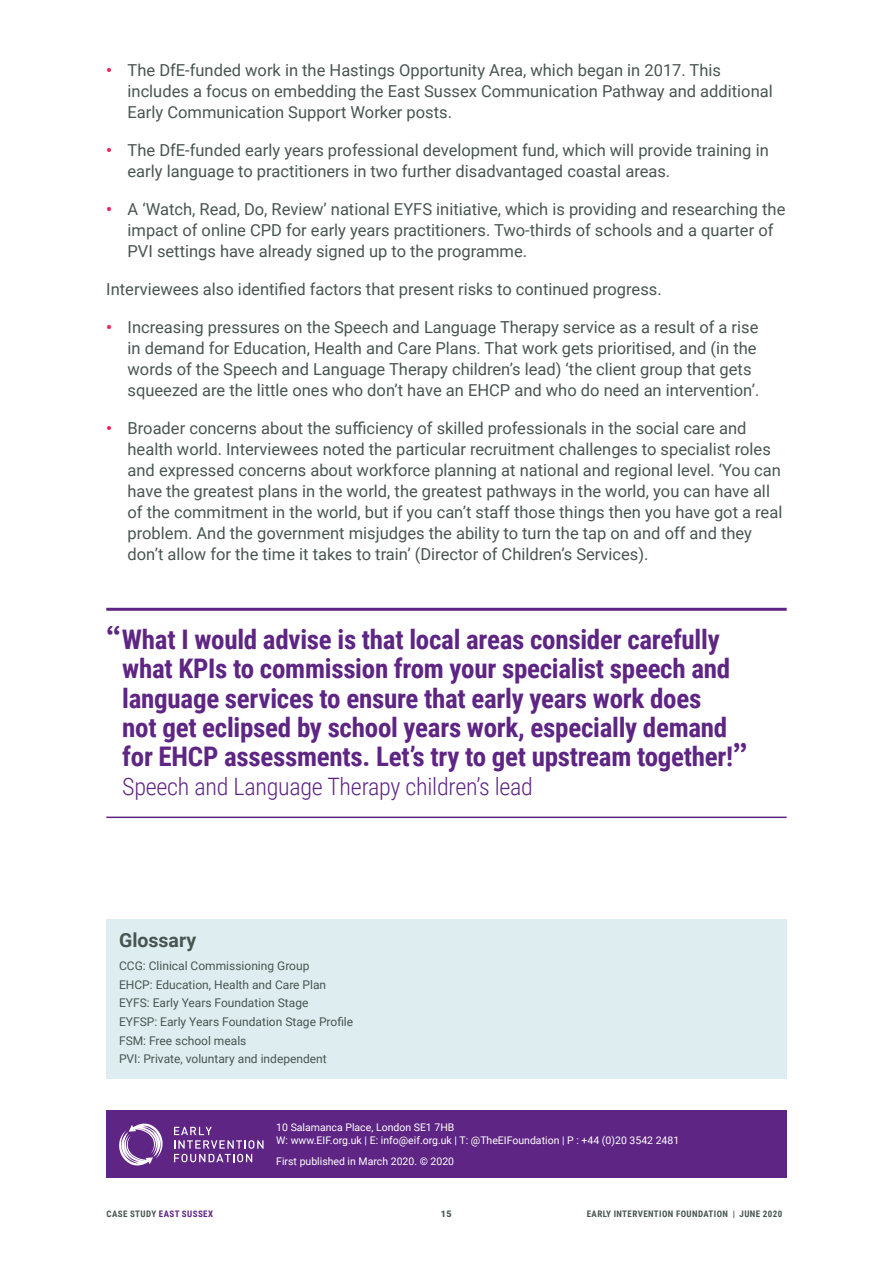
<style>
.page{position:relative;width:893px;height:1263px;background:#fff}
.page>*{position:absolute;margin:0;border:0;box-sizing:border-box;transform-origin:0 0}
.pullquote_purple{font:700 27px/29.2px "Roboto Condensed";letter-spacing:-.01em;color:#5e2584}
.pullquote_purple-2{font:300 24px "Roboto Condensed";letter-spacing:-.01em;color:#5e2584}
.EIF_glossary_box_hea{font:700 19.5px "Roboto";color:#495550}
.body_para{font:16.5px/21px "Roboto";color:#495550}
.EIF_glossary_box_bod{font:12px "Roboto";color:#495550}
.EIF_boiler_plate_bod{font:10.5px/12.6px "Roboto";color:#fff}
.t1{font:700 9px "Roboto Condensed";letter-spacing:.045em;color:#495550}
.t2{font:700 9px "Roboto Condensed";letter-spacing:.045em;color:#5e2584}
.t3{font:900 9px "Roboto";color:#495550}
.s1{font-weight:700;color:#ee1e5b}
.s2{font-family:"Arial Rounded MT Bold";font-weight:400;font-size:31.5px}
.s3{color:#495550}
</style>
<div class="page">
<div style="left:106px;top:1111px;width:681px;height:67px;background:#5e2584"></div>
<svg style="left:119px;top:1123px;width:44px;height:42px"></svg>
<svg style="left:174px;top:1127px;width:90px;height:35px"></svg>
<hr style="left:106px;top:608px;width:681px;height:3px;background:#5e2584">
<hr style="left:106px;top:816px;width:681px;height:2px;background:#5e2584">
<div style="left:106px;top:919px;width:681px;height:58px;background:#ddedf0"></div>
<div style="left:106px;top:967px;width:681px;height:37px;background:#ddedf0"></div>
<div style="left:106px;top:1004px;width:681px;height:37px;background:#ddedf0"></div>
<div style="left:106px;top:1041px;width:681px;height:38px;background:#ddedf0"></div>
<p class="body_para" style="left:128px;top:59px;width:647px;text-indent:-21px"><span class="s1">•</span> The DfE-funded work in the Hastings Opportunity Area, which began in 2017. This includes a focus on embedding the East Sussex Communication Pathway and additional<br>Early Communication Support Worker posts.</p>
<p class="body_para" style="left:128px;top:139px;width:643px;text-indent:-21px"><span class="s1">•</span> The DfE-funded early years professional development fund, which will provide training in early language to practitioners in two further disadvantaged coastal areas.</p>
<p class="body_para" style="left:128px;top:198px;width:659px;text-indent:-21px"><span class="s1">•</span> A ‘Watch, Read, Do, Review’ national EYFS initiative, which is providing and researching the impact of online CPD for early years practitioners. Two-thirds of schools and a quarter of<br>PVI settings have already signed up to the programme.</p>
<p class="body_para" style="left:106px;top:278px;width:557px">Interviewees also identified factors that present risks to continued progress.</p>
<p class="body_para" style="left:128px;top:316px;width:633px;text-indent:-21px"><span class="s1">•</span> Increasing pressures on the Speech and Language Therapy service as a result of a rise in demand for Education, Health and Care Plans. That work gets prioritised, and (in the words of the Speech and Language Therapy children’s lead) ‘the client group that gets squeezed are the little ones who don’t have an EHCP and who do need an intervention’.</p>
<p class="body_para" style="left:128px;top:417px;width:656px;text-indent:-21px"><span class="s1">•</span> Broader concerns about the sufficiency of skilled professionals in the social care and health world. Interviewees noted the particular recruitment challenges to specialist roles and expressed concerns about workforce planning at national and regional level. ‘You can have the greatest plans in the world, the greatest pathways in the world, you can have all of the commitment in the world, but if you can’t staff those things then you have got a real problem. And the government misjudges the ability to turn the tap on and off and they don’t allow for the time it takes to train’ (Director of Children’s Services).</p>
<p class="pullquote_purple" style="left:122px;top:624px;width:627px;text-indent:-16px"><span class="s2">“</span>What I would advise is that local areas consider carefully what KPIs to commission from your specialist speech and language services to ensure that early years work does<br>not get eclipsed by school years work, especially demand for EHCP assessments. Let’s try to get upstream together!<span class="s2">”</span></p>
<p class="pullquote_purple-2" style="left:122px;top:770px;width:412px">Speech and Language Therapy children’s lead</p>
<p class="EIF_glossary_box_hea" style="left:119px;top:926px;width:79px">Glossary</p>
<p class="EIF_glossary_box_bod" style="left:119px;top:957px;width:192px">CCG: Clinical Commissioning Group</p>
<p class="EIF_glossary_box_bod" style="left:119px;top:976px;width:209px">EHCP: Education, Health and Care Plan</p>
<p class="EIF_glossary_box_bod" style="left:119px;top:994px;width:191px">EYFS: Early Years Foundation Stage</p>
<p class="EIF_glossary_box_bod" style="left:119px;top:1013px;width:236px">EYFSP: Early Years Foundation Stage Profile</p>
<p class="EIF_glossary_box_bod" style="left:119px;top:1032px;width:129px">FSM: Free school meals</p>
<p class="EIF_glossary_box_bod" style="left:119px;top:1050px;width:209px">PVI: Private, voluntary and independent</p>
<p class="EIF_boiler_plate_bod" style="left:276px;top:1121px;width:405px">10 Salamanca Place, London SE1 7HB<br>W: www.EIF.org.uk | E: info@eif.org.uk | T: @TheEIFoundation | P : +44 (0)20 3542 2481</p>
<p class="EIF_boiler_plate_bod" style="left:276px;top:1155px;width:179px">First published in March 2020. © 2020</p>
<p class="t2" style="left:106px;top:1207px;width:108px"><span class="s3">CASE STUDY</span> EAST SUSSEX</p>
<p class="t3" style="left:441px;top:1207px;width:12px">15</p>
<p class="t1" style="left:587px;top:1207px;width:197px">EARLY INTERVENTION FOUNDATION | JUNE 2020</p>
</div>
